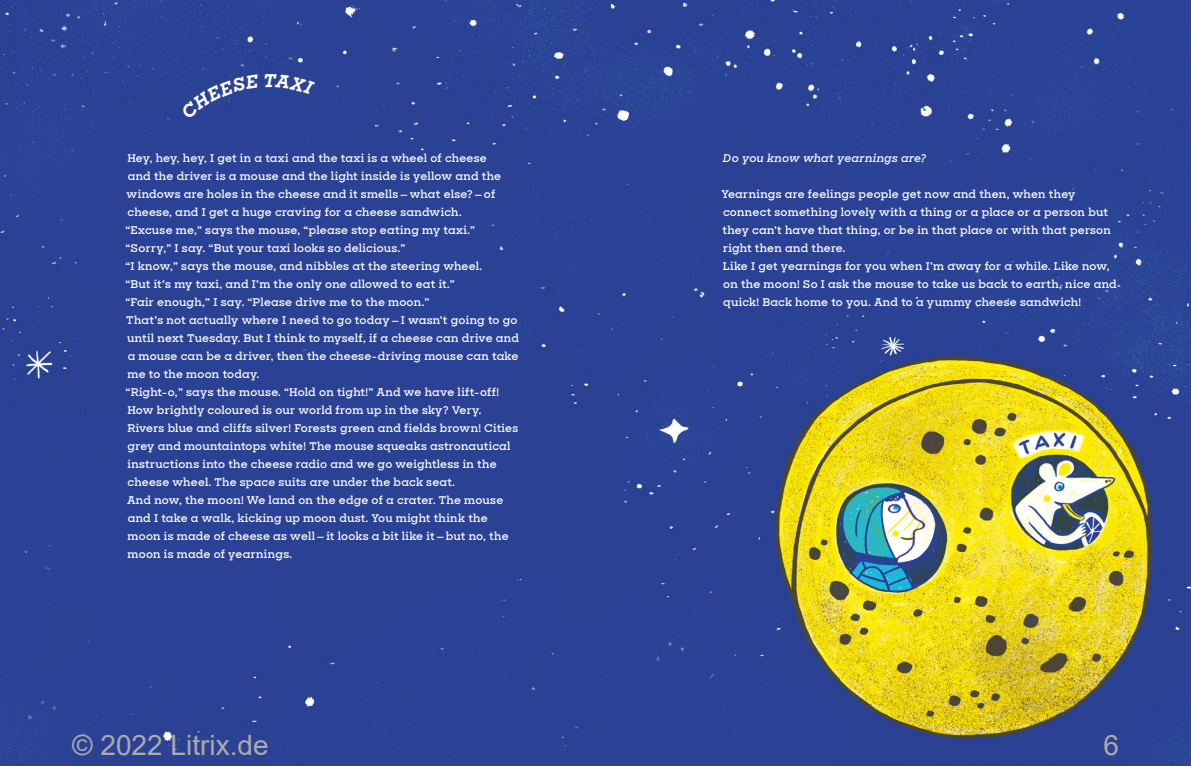
<style>
.page{position:relative;width:1191px;height:766px;background:#fff}
.page>*{position:absolute;margin:0;border:0;box-sizing:border-box;transform-origin:0 0}
.t1{font:28px "Arial";color:#ababab}
.t2{font:600 10.8px/18px "Sharp Slab";letter-spacing:.02em;color:#fff}
.t3{font:italic 600 10.8px "Sharp Slab";letter-spacing:.025em;color:#fff}
</style>
<div class="page">
<img style="left:0;top:0;width:1191px;height:765px">
<div style="left:180px;top:74px;width:79px;height:45px;background:#2b4195"></div>
<svg style="left:265px;top:74px;width:50px;height:21px"></svg>
<p class="t2" style="left:125px;top:148px;width:395px">Hey, hey, hey, I get in a taxi and the taxi is a wheel of cheese<br>and the driver is a mouse and the light inside is yellow and the windows are holes in the cheese and it smells —what else? — of cheese, and I get a huge craving for a cheese sandwich.<br>“Excuse me,” says the mouse, “please stop eating my taxi.” “Sorry,” I say. “But your taxi looks so delicious.”<br>“I know,” says the mouse, and nibbles at the steering wheel.<br>“But it’s my taxi, and I’m the only one allowed to eat it.”<br>“Fair enough,” I say. “Please drive me to the moon.”<br>That’s not actually where I need to go today — I wasn’t going to go until next Tuesday. But I think to myself, if a cheese can drive and a mouse can be a driver, then the cheese-driving mouse can take me to the moon today.<br>“Right-o,” says the mouse. “Hold on tight!” And we have lift-off!<br>How brightly coloured is our world from up in the sky? Very.<br>Rivers blue and cliffs silver! Forests green and fields brown! Cities grey and mountaintops white! The mouse squeaks astronautical instructions into the cheese radio and we go weightless in the cheese wheel. The space suits are under the back seat.<br>And now, the moon! We land on the edge of a crater. The mouse and I take a walk, kicking up moon dust. You might think the moon is made of cheese as well — it looks a bit like it — but no, the moon is made of yearnings.</p>
<p class="t3" style="left:723px;top:150px;width:205px">Do you know what yearnings are?</p>
<p class="t2" style="left:721px;top:184px;width:397px">Yearnings are feelings people get now and then, when they connect something lovely with a thing or a place or a person but they can’t have that thing, or be in that place or with that person right then and there.<br>Like I get yearnings for you when I’m away for a while. Like now, on the moon! So I ask the mouse to take us back to earth, nice and quick! Back home to you. And to a yummy cheese sandwich!</p>
<h1 class="t1" style="left:72px;top:725px;width:198px">© 2022 Litrix.de</h1>
<h1 class="t1" style="left:1103px;top:725px;width:17px">6</h1>
</div>
